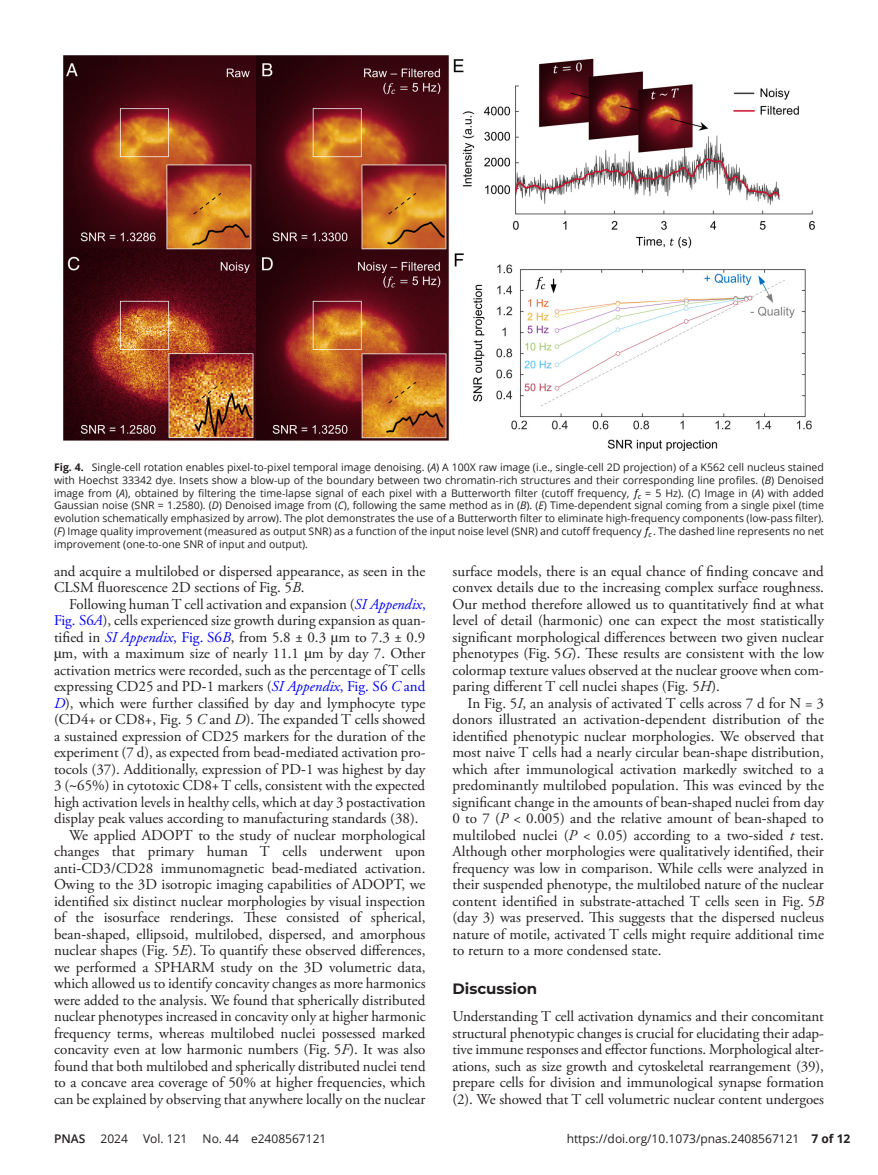
<style>
.page{position:relative;width:878px;height:1175px;background:#fff}
.page>*{position:absolute;margin:0;border:0;box-sizing:border-box;transform-origin:0 0}
.t1{font:15px/16.5px "Adobe Garamond Pro";color:#231f20;text-align:justify}
.t2{font:700 15px "Montserrat";color:#231f20}
.t3{font:12px "Open Sans";color:#231f20}
.t4{font:600 12px "Open Sans";color:#231f20}
.t5{font:10.5px/12.8px "Open Sans";color:#231f20;text-align:justify}
.s1{font-weight:700}
.s2{font-family:"STIX"}
.s3{font-style:italic}
.s4{font-style:italic;color:#000}
.s5{font-style:italic;color:#00f}
.s6{color:#00f}
</style>
<div class="page">
<img style="left:63px;top:55px;width:752px;height:397px">
<p class="t5" style="left:54px;top:460px;width:771px"><span class="s1">Fig. 4.</span> Single<span class="s2">-</span>cell rotation enables pixel<span class="s2">-</span>to<span class="s2">-</span>pixel temporal image denoising. (<span class="s3">A</span>) A 100X raw image (i.e., single<span class="s2">-</span>cell 2D projection) of a K562 cell nucleus stained with Hoechst 33342 dye. Insets show a blow<span class="s2">-</span>up of the boundary between two chromatin<span class="s2">-</span>rich structures and their corresponding line profiles. (<span class="s3">B</span>) Denoised image from (<span class="s3">A</span>), obtained by filtering the time<span class="s2">-</span>lapse signal of each pixel with a Butterworth filter (cutoff frequency, <span class="s4">f</span><sub>c</sub> = 5 Hz). (<span class="s3">C</span>) Image in (<span class="s3">A</span>) with added Gaussian noise (SNR = 1.2580). (<span class="s3">D</span>) Denoised image from (<span class="s3">C</span>), following the same method as in (<span class="s3">B</span>). (<span class="s3">E</span>) Time<span class="s2">-</span>dependent signal coming from a single pixel (time evolution schematically emphasized by arrow). The plot demonstrates the use of a Butterworth filter to eliminate high<span class="s2">-</span>frequency components (low<span class="s2">-</span>pass filter). (<span class="s3">F</span>) Image quality improvement (measured as output SNR) as a function of the input noise level (SNR) and cutoff frequency <span class="s4">f</span><sub>c</sub> . The dashed line represents no net improvement (one<span class="s2">-</span>to<span class="s2">-</span>one SNR of input and output).</p>
<p class="t1" style="left:54px;top:563px;width:373px">and acquire a multilobed or dispersed appearance, as seen in the<br>CLSM fluorescence 2D sections of Fig. 5<span class="s3">B</span>.</p>
<p class="t1" style="left:69px;top:596px;width:358px">Following human T cell activation and expansion (<span class="s5">SI Appendix</span><span class="s6">,</span></p>
<p class="t1" style="left:54px;top:612px;width:373px"><span class="s6">Fig. S6</span><span class="s5">A</span> ), cells experienced size growth during expansion as quan-</p>
<p class="t1" style="left:54px;top:629px;width:373px">tified in <span class="s5">SI Appendix</span><span class="s6">, Fig. S6</span><span class="s5">B</span> , from 5.8 ± 0.3 <span class="s2">µ</span>m to 7.3 ± 0.9</p>
<p class="t1" style="left:54px;top:645px;width:373px"><span class="s2">µ</span>m, with a maximum size of nearly 11.1 <span class="s2">µ</span>m by day 7. Other</p>
<p class="t1" style="left:54px;top:662px;width:373px">activation metrics were recorded, such as the percentage of T cells</p>
<p class="t1" style="left:54px;top:678px;width:373px">expressing CD25 and PD<span class="s2">-</span>1 markers (<span class="s5">SI Appendix</span><span class="s6">, Fig. S6</span> <span class="s5">C</span> <span class="s6">and</span></p>
<p class="t1" style="left:54px;top:695px;width:373px"><span class="s5">D</span> ), which were further classified by day and lymphocyte type</p>
<p class="t1" style="left:54px;top:711px;width:373px">(CD4+ or CD8+, Fig. 5 <span class="s3">C</span> and <span class="s3">D</span> ). The expanded T cells showed</p>
<p class="t1" style="left:54px;top:728px;width:373px">a sustained expression of CD25 markers for the duration of the</p>
<p class="t1" style="left:54px;top:744px;width:373px">experiment (7 d), as expected from bead<span class="s2">-</span>mediated activation pro-</p>
<p class="t1" style="left:54px;top:761px;width:373px">tocols ( 37 ). Additionally, expression of PD<span class="s2">-</span>1 was highest by day</p>
<p class="t1" style="left:54px;top:777px;width:372px">3 (<span class="s2">~</span>65%) in cytotoxic CD8+ T cells, consistent with the expected</p>
<p class="t1" style="left:54px;top:794px;width:373px">high activation levels in healthy cells, which at day 3 postactivation</p>
<p class="t1" style="left:54px;top:810px;width:366px">display peak values according to manufacturing standards ( 38 ).</p>
<p class="t1" style="left:69px;top:827px;width:358px">We applied ADOPT to the study of nuclear morphological</p>
<p class="t1" style="left:54px;top:843px;width:373px">changes that primary human T cells underwent upon</p>
<p class="t1" style="left:54px;top:860px;width:373px">anti<span class="s2">-</span>CD3/CD28 immunomagnetic bead<span class="s2">-</span>mediated activation.</p>
<p class="t1" style="left:54px;top:876px;width:373px">Owing to the 3D isotropic imaging capabilities of ADOPT, we</p>
<p class="t1" style="left:54px;top:893px;width:373px">identified six distinct nuclear morphologies by visual inspection</p>
<p class="t1" style="left:54px;top:909px;width:373px">of the isosurface renderings. These consisted of spherical,</p>
<p class="t1" style="left:54px;top:926px;width:373px">bean<span class="s2">-</span>shaped, ellipsoid, multilobed, dispersed, and amorphous</p>
<p class="t1" style="left:54px;top:942px;width:373px">nuclear shapes ( Fig. 5<span class="s3">E</span> ). To quantify these observed differences,</p>
<p class="t1" style="left:54px;top:959px;width:373px">we performed a SPHARM study on the 3D volumetric data,</p>
<p class="t1" style="left:54px;top:975px;width:373px">which allowed us to identify concavity changes as more harmonics</p>
<p class="t1" style="left:54px;top:992px;width:373px">were added to the analysis. We found that spherically distributed</p>
<p class="t1" style="left:54px;top:1008px;width:373px">nuclear phenotypes increased in concavity only at higher harmonic</p>
<p class="t1" style="left:54px;top:1025px;width:373px">frequency terms, whereas multilobed nuclei possessed marked</p>
<p class="t1" style="left:54px;top:1041px;width:373px">concavity even at low harmonic numbers ( Fig. 5<span class="s3">F</span> ). It was also</p>
<p class="t1" style="left:54px;top:1058px;width:373px">found that both multilobed and spherically distributed nuclei tend</p>
<p class="t1" style="left:54px;top:1074px;width:373px">to a concave area coverage of 50% at higher frequencies, which</p>
<p class="t1" style="left:54px;top:1091px;width:372px">can be explained by observing that anywhere locally on the nuclear</p>
<p class="t1" style="left:452px;top:563px;width:373px">surface models, there is an equal chance of finding concave and convex details due to the increasing complex surface roughness.<br>Our method therefore allowed us to quantitatively find at what level of detail (harmonic) one can expect the most statistically significant morphological differences between two given nuclear phenotypes ( Fig. 5<span class="s3">G</span> ). These results are consistent with the low colormap texture values observed at the nuclear groove when com&shy;paring different T cell nuclei shapes ( Fig. 5<span class="s3">H</span> ).</p>
<p class="t1" style="left:452px;top:695px;width:373px;text-indent:15px">In Fig. 5<span class="s3">I</span> , an analysis of activated T cells across 7 d for N = 3 donors illustrated an activation<span class="s2">-</span>dependent distribution of the identified phenotypic nuclear morphologies. We observed that most naive T cells had a nearly circular bean<span class="s2">-</span>shape distribution, which after immunological activation markedly switched to a predominantly multilobed population. This was evinced by the significant change in the amounts of bean<span class="s2">-</span>shaped nuclei from day 0 to 7 (<span class="s3">P</span> &lt; 0.005) and the relative amount of bean<span class="s2">-</span>shaped to multilobed nuclei (<span class="s3">P</span> &lt; 0.05) according to a two<span class="s2">-</span>sided <span class="s3">t</span> test.<br>Although other morphologies were qualitatively identified, their frequency was low in comparison. While cells were analyzed in their suspended phenotype, the multilobed nature of the nuclear content identified in substrate<span class="s2">-</span>attached T cells seen in Fig. 5<span class="s3">B </span>(day 3) was preserved. This suggests that the dispersed nucleus nature of motile, activated T cells might require additional time to return to a more condensed state.</p>
<p class="t2" style="left:452px;top:978px;width:86px">Discussion</p>
<p class="t1" style="left:452px;top:1008px;width:373px">Understanding T cell activation dynamics and their concomitant structural phenotypic changes is crucial for elucidating their adap&shy;tive immune responses and effector functions. Morphological alter&shy;ations, such as size growth and cytoskeletal rearrangement ( 39 ), prepare cells for division and immunological synapse formation ( 2 ). We showed that T cell volumetric nuclear content undergoes</p>
<p class="t4" style="left:54px;top:1130px;width:33px">PNAS</p>
<p class="t3" style="left:100px;top:1130px;width:29px">2024</p>
<p class="t3" style="left:143px;top:1130px;width:46px">Vol. 121</p>
<p class="t3" style="left:202px;top:1130px;width:125px">No. 44 e2408567121</p>
<p class="t3" style="left:566px;top:1130px;width:285px">https://doi.org/10.1073/pnas.2408567121 <span class="s1">7 of 12</span></p>
</div>
